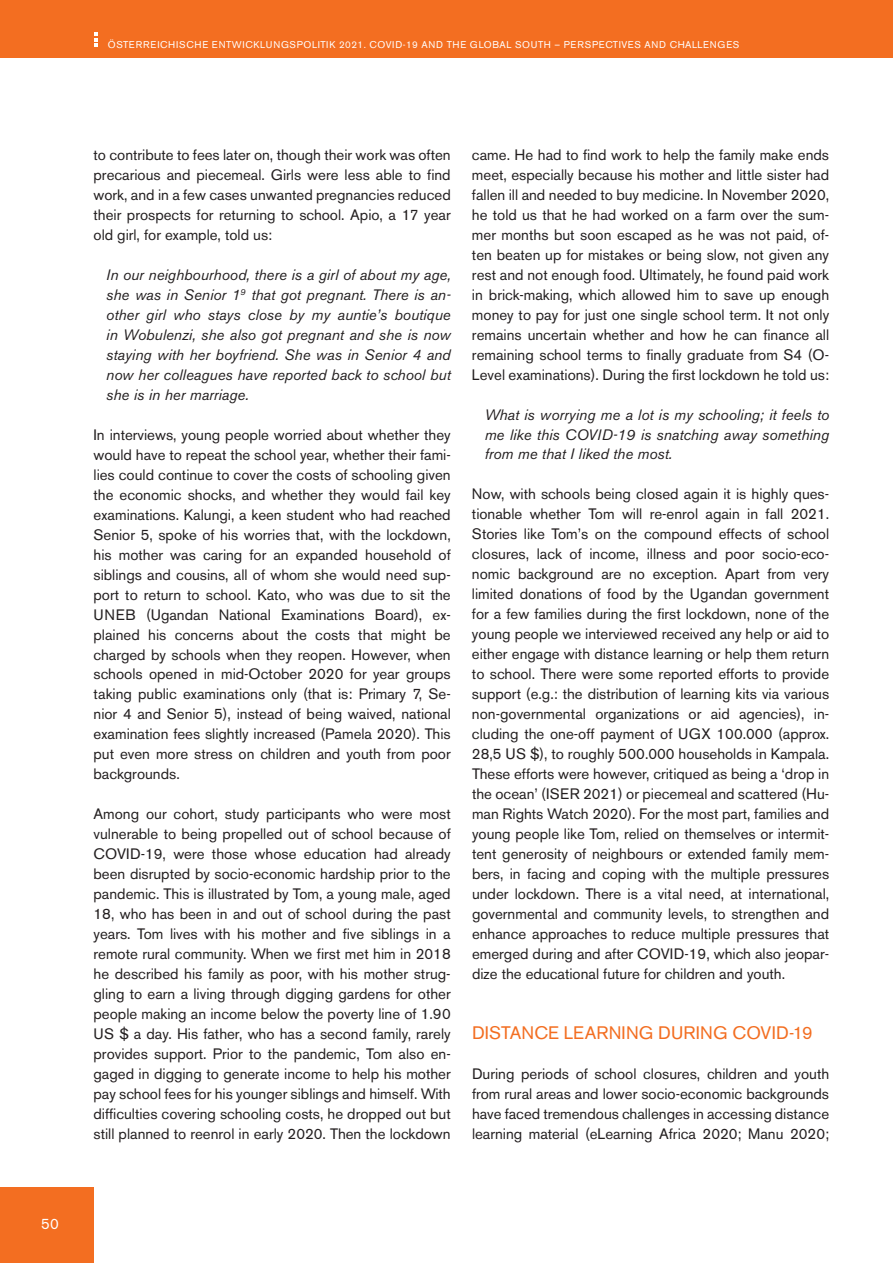
<style>
.page{position:relative;width:893px;height:1263px;background:#fff}
.page>*{position:absolute;margin:0;border:0;box-sizing:border-box;transform-origin:0 0}
.t1{font:18px "Akzidenz Grotesk BE";letter-spacing:.01em;color:#f36e21}
.t2{font:15px/20px "Akzidenz Grotesk BE";color:#231f20;text-align:justify}
.t3{font:italic 15px/20px "Akzidenz Grotesk BE";color:#231f20;text-align:justify}
.t4{font:15px "Akzidenz Grotesk BE";color:#fff}
.t5{font:9.75px "Akzidenz Grotesk BE";letter-spacing:.07em;color:#fff}
</style>
<div class="page">
<div style="left:0;top:0;width:893px;height:58px;background:#f36e21"></div>
<div style="left:0;top:1188px;width:94px;height:75px;background:#f36e21"></div>
<svg style="left:94px;top:32px;width:3px;height:15px"></svg>
<p class="t5" style="left:108px;top:38px;width:633px">Österreichische Entwicklungspolitik 2021. COVID-19 and the Global South – Perspectives and challenges</p>
<p class="t4" style="left:41px;top:1214px;width:19px">50</p>
<p class="t2" style="left:94px;top:145px;width:359px">to contribute to fees later on, though their work was often precarious and piecemeal. Girls were less able to find work, and in a few cases unwanted pregnancies reduced their prospects for returning to school. Apio, a 17 year old girl, for example, told us:</p>
<p class="t3" style="left:106px;top:265px;width:346px">In our neighbourhood, there is a girl of about my age, she was in Senior 1<sup>9</sup> that got pregnant. There is an&shy;other girl who stays close by my auntie’s boutique in Wobulenzi, she also got pregnant and she is now staying with her boyfriend. She was in Senior 4 and now her colleagues have reported back to school but she is in her marriage.</p>
<p class="t2" style="left:94px;top:424px;width:359px">In interviews, young people worried about whether they would have to repeat the school year, whether their fami&shy;lies could continue to cover the costs of schooling given the economic shocks, and whether they would fail key examinations. Kalungi, a keen student who had reached Senior 5, spoke of his worries that, with the lockdown, his mother was caring for an expanded household of siblings and cousins, all of whom she would need sup&shy;port to return to school. Kato, who was due to sit the UN EB (Ugandan National Examinations Board), ex&shy;plained his concerns about the costs that might be charged by schools when they reopen. However, when schools opened in mid-October 2020 for year groups taking public examinations only (that is: Primary 7, Se&shy;nior 4 and Senior 5), instead of being waived, national examination fees slightly increased (Pamela 2020). This put even more stress on children and youth from poor backgrounds.</p>
<p class="t2" style="left:94px;top:804px;width:359px">Among our cohort, study participants who were most vulnerable to being propelled out of school because of COVID-19, were those whose education had already been disrupted by socio-economic hardship prior to the pandemic. This is illustrated by Tom, a young male, aged 18, who has been in and out of school during the past years. Tom lives with his mother and five siblings in a remote rural community. When we first met him in 2018 he described his family as poor, with his mother strug&shy;gling to earn a living through digging gardens for other people making an income below the poverty line of 1.90<br>U S $ a day. His father, who has a second family, rarely provides support. Prior to the pandemic, Tom also en&shy;gaged in digging to generate income to help his mother pay school fees for his younger siblings and himself. With difficulties covering schooling costs, he dropped out but still planned to reenrol in early 2020. Then the lockdown</p>
<p class="t2" style="left:472px;top:145px;width:359px">came. He had to find work to help the family make ends meet, especially because his mother and little sister had fallen ill and needed to buy medicine. In November 2020, he told us that he had worked on a farm over the sum&shy;mer months but soon escaped as he was not paid, of&shy;ten beaten up for mistakes or being slow, not given any rest and not enough food. Ultimately, he found paid work in brick-making, which allowed him to save up enough money to pay for just one single school term. It not only remains uncertain whether and how he can finance all remaining school terms to finally graduate from S4 (O-Level examinations). During the first lockdown he told us:</p>
<p class="t3" style="left:485px;top:404px;width:346px">What is worrying me a lot is my schooling; it feels to me like this COVID-19 is snatching away something from me that I liked the most.</p>
<p class="t2" style="left:472px;top:484px;width:359px">Now, with schools being closed again it is highly ques&shy;tionable whether Tom will re-enrol again in fall 2021.<br>Stories like Tom’s on the compound effects of school closures, lack of income, illness and poor socio-eco&shy;nomic background are no exception. Apart from very limited donations of food by the Ugandan government for a few families during the first lockdown, none of the young people we interviewed received any help or aid to either engage with distance learning or help them return to school. There were some reported efforts to provide support (e.g.: the distribution of learning kits via various non-governmental organizations or aid agencies), in&shy;cluding the one-off payment of U GX 100.000 (approx.<br>28,5 U S $), to roughly 500.000 households in Kampala.<br>These efforts were however, critiqued as being a ‘drop in the ocean’ (ISER 2021) or piecemeal and scattered (Hu&shy;man Rights Watch 2020). For the most part, families and young people like Tom, relied on themselves or intermit&shy;tent generosity of neighbours or extended family mem&shy;bers, in facing and coping with the multiple pressures under lockdown. There is a vital need, at international, governmental and community levels, to strengthen and enhance approaches to reduce multiple pressures that emerged during and after COVID-19, which also jeopar&shy;dize the educational future for children and youth.</p>
<p class="t1" style="left:472px;top:1022px;width:342px">Distance Learning during COVID-19</p>
<p class="t2" style="left:472px;top:1064px;width:359px">During periods of school closures, children and youth from rural areas and lower socio-economic backgrounds have faced tremendous challenges in accessing distance learning material (eLearning Africa 2020; Manu 2020;</p>
</div>
